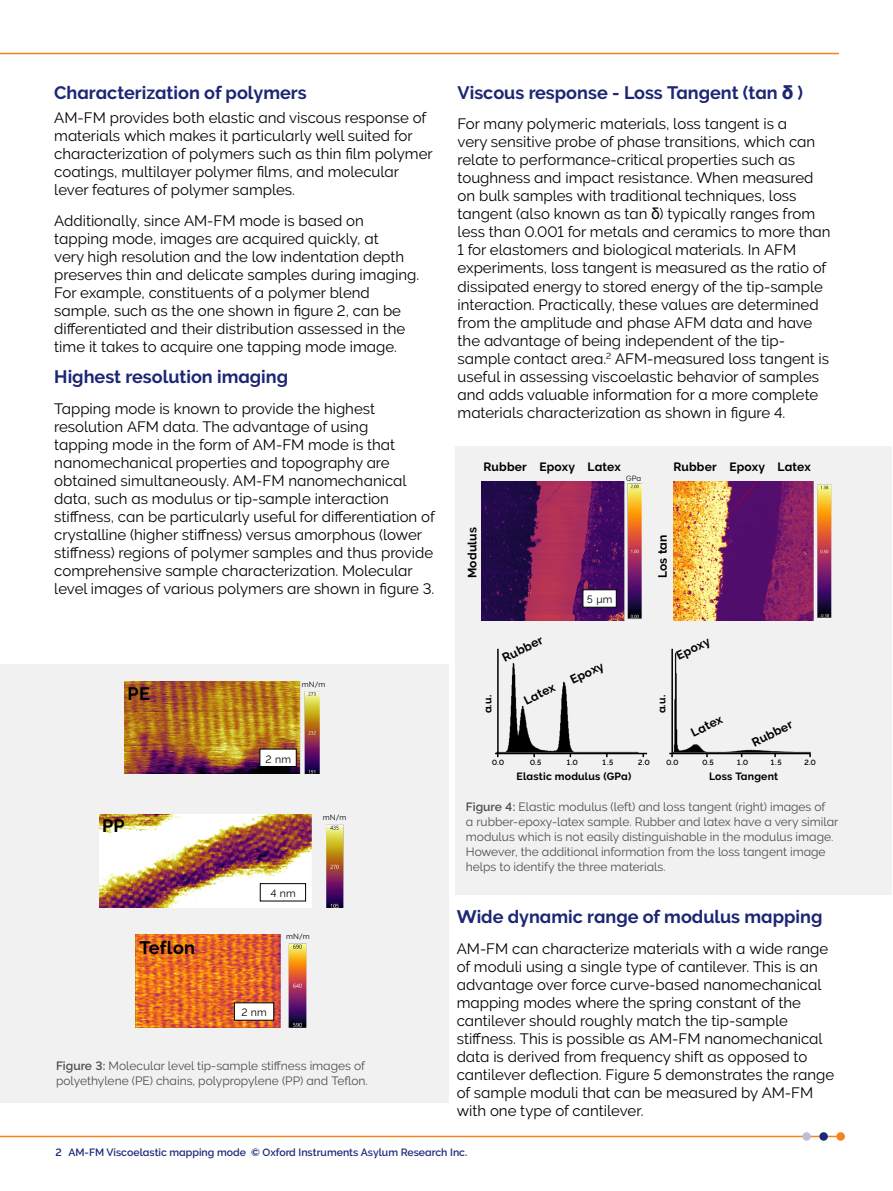
<style>
.page{position:relative;width:893px;height:1191px;background:#fff}
.page>*{position:absolute;margin:0;border:0;box-sizing:border-box;transform-origin:0 0}
.t1{font:18px "Oxford Raleway Bold";color:#1c2674}
.t2{font:18px "Oxford Raleway Bold";letter-spacing:.02em;color:#000}
.t3{font:15px/18px "Oxford Raleway Regular";color:#000}
.t4{font:12px/15px "Oxford Raleway Regular";color:#4d4d4f}
.t5{font:12px "Oxford Raleway Bold";letter-spacing:.02em;color:#000}
.t6{font:700 10.5px "Oxford Raleway Semi";color:#1b2b79}
.t7{font:10.5px "Oxford Raleway Bold";letter-spacing:.02em;color:#000}
.t8{font:10.5px "Oxford Raleway Regular";letter-spacing:.02em;color:#000}
.t9{font:700 7.5px "Oxford Raleway Semi";color:#000}
.t10{font:7.5px "Oxford Raleway Regular";letter-spacing:.02em;color:#000}
.s1{font-family:"Oxford Raleway Semi";font-weight:700}
.s2{font-family:"Tahoma";font-weight:700}
.s3{font-family:"Tahoma"}
</style>
<div class="page">
<hr style="left:0;top:53px;width:839px;height:1px;background:#f5841f">
<hr style="left:0;top:1135px;width:841px;height:2px;background:#f5841f">
<div style="left:836px;top:1132px;width:9px;height:8px;background:#f5841f;border-radius:50%"></div>
<div style="left:819px;top:1132px;width:9px;height:8px;background:#1b2b79;border-radius:50%"></div>
<div style="left:802px;top:1132px;width:9px;height:8px;background:#bdbdd9;border-radius:50%"></div>
<div style="left:0;top:664px;width:449px;height:438px;background:#f1f1f2"></div>
<img style="left:125px;top:681px;width:195px;height:93px">
<img style="left:135px;top:935px;width:172px;height:93px">
<div style="left:455px;top:446px;width:437px;height:449px;background:#f1f1f2"></div>
<img style="left:499px;top:663px;width:139px;height:89px">
<img style="left:673px;top:653px;width:137px;height:99px">
<img style="left:99px;top:814px;width:245px;height:93px">
<img style="left:482px;top:481px;width:160px;height:140px">
<img style="left:674px;top:481px;width:158px;height:140px">
<hr style="left:495px;top:752px;width:152px;height:2px;background:#000">
<hr style="left:669px;top:752px;width:142px;height:2px;background:#000">
<hr style="left:497px;top:649px;width:2px;height:104px;background:#000">
<hr style="left:671px;top:649px;width:2px;height:104px;background:#000">
<svg style="left:583px;top:589px;width:34px;height:18px"></svg>
<svg style="left:260px;top:748px;width:37px;height:19px"></svg>
<svg style="left:260px;top:883px;width:46px;height:18px"></svg>
<svg style="left:234px;top:1002px;width:40px;height:18px"></svg>
<p class="t1" style="left:54px;top:82px;width:254px">Characterization of polymers</p>
<p class="t3" style="left:54px;top:109px;width:380px">AM-FM provides both elastic and viscous response of materials which makes it particularly well suited for characterization of polymers such as thin film polymer coatings, multilayer polymer films, and molecular lever features of polymer samples.</p>
<p class="t3" style="left:54px;top:212px;width:367px">Additionally, since AM-FM mode is based on tapping mode, images are acquired quickly, at<br>very high resolution and the low indentation depth preserves thin and delicate samples during imaging.<br>For example, constituents of a polymer blend sample, such as the one shown in figure 2, can be differentiated and their distribution assessed in the time it takes to acquire one tapping mode image.</p>
<p class="t1" style="left:54px;top:366px;width:235px">Highest resolution imaging</p>
<p class="t3" style="left:54px;top:399px;width:382px">Tapping mode is known to provide the highest resolution AFM data. The advantage of using<br>tapping mode in the form of AM-FM mode is that nanomechanical properties and topography are obtained simultaneously. AM-FM nanomechanical data, such as modulus or tip-sample interaction stiffness, can be particularly useful for differentiation of crystalline (higher stiffness) versus amorphous (lower stiffness) regions of polymer samples and thus provide comprehensive sample characterization. Molecular level images of various polymers are shown in figure 3.</p>
<p class="t2" style="left:127px;top:683px;width:24px">PE</p>
<p class="t2" style="left:102px;top:815px;width:24px">PP</p>
<p class="t2" style="left:139px;top:937px;width:57px">Teflon</p>
<p class="t10" style="left:302px;top:679px;width:25px">mN/m</p>
<p class="t8" style="left:265px;top:753px;width:27px">2 nm</p>
<p class="t10" style="left:323px;top:813px;width:25px">mN/m</p>
<p class="t8" style="left:270px;top:887px;width:27px">4 nm</p>
<p class="t10" style="left:286px;top:932px;width:25px">mN/m</p>
<p class="t8" style="left:241px;top:1006px;width:27px">2 nm</p>
<p class="t4" style="left:56px;top:1058px;width:313px"><span class="s1">Figure 3:</span> Molecular level tip-sample stiffness images of polyethylene (PE) chains, polypropylene (PP) and Teflon.</p>
<p class="t1" style="left:458px;top:82px;width:347px">Viscous response - Loss Tangent (tan <span class="s2">δ</span> δ)</p>
<p class="t3" style="left:458px;top:115px;width:374px">For many polymeric materials, loss tangent is a<br>very sensitive probe of phase transitions, which can relate to performance-critical properties such as toughness and impact resistance. When measured on bulk samples with traditional techniques, loss tangent (also known as tan <span class="s3">δ</span>) typically ranges from less than 0.001 for metals and ceramics to more than 1 for elastomers and biological materials. In AFM experiments, loss tangent is measured as the ratio of dissipated energy to stored energy of the tip-sample interaction. Practically, these values are determined from the amplitude and phase AFM data and have the advantage of being independent of the tip&shy;sample contact area.<sup>2</sup> AFM-measured loss tangent is useful in assessing viscoelastic behavior of samples and adds valuable information for a more complete materials characterization as shown in figure 4.</p>
<p class="t5" style="left:483px;top:460px;width:139px">Rubber Epoxy Latex</p>
<p class="t5" style="left:673px;top:460px;width:139px">Rubber Epoxy Latex</p>
<p class="t10" style="left:626px;top:474px;width:17px">GPa</p>
<p class="t5" style="left:465px;top:578px;width:53px;rotate:-90deg">Modulus</p>
<p class="t8" style="left:587px;top:593px;width:28px">5 μm</p>
<p class="t5" style="left:656px;top:578px;width:45px;rotate:-90deg">Los tan</p>
<p class="t5" style="left:500px;top:652px;width:45px;rotate:-26deg">Rubber</p>
<p class="t5" style="left:568px;top:674px;width:37px;rotate:-26deg">Epoxy</p>
<p class="t5" style="left:521px;top:694px;width:35px;rotate:-26deg">Latex</p>
<p class="t7" style="left:482px;top:713px;width:20px;rotate:-90deg">a.u.</p>
<p class="t7" style="left:656px;top:713px;width:20px;rotate:-90deg">a.u.</p>
<p class="t5" style="left:674px;top:650px;width:37px;rotate:-26deg">Epoxy</p>
<p class="t5" style="left:689px;top:727px;width:35px;rotate:-26deg">Latex</p>
<p class="t5" style="left:750px;top:736px;width:45px;rotate:-26deg">Rubber</p>
<p class="t9" style="left:492px;top:758px;width:13px">0.0</p>
<p class="t9" style="left:530px;top:758px;width:13px">0.5</p>
<p class="t9" style="left:566px;top:758px;width:13px">1.0</p>
<p class="t9" style="left:602px;top:758px;width:13px">1.5</p>
<p class="t9" style="left:638px;top:758px;width:13px">2.0</p>
<p class="t9" style="left:666px;top:758px;width:13px">0.0</p>
<p class="t9" style="left:702px;top:758px;width:13px">0.5</p>
<p class="t9" style="left:736px;top:758px;width:13px">1.0</p>
<p class="t9" style="left:770px;top:758px;width:13px">1.5</p>
<p class="t9" style="left:804px;top:758px;width:13px">2.0</p>
<p class="t7" style="left:516px;top:770px;width:116px">Elastic modulus (GPa)</p>
<p class="t7" style="left:709px;top:770px;width:71px">Loss Tangent</p>
<p class="t4" style="left:466px;top:799px;width:374px"><span class="s1">Figure 4:</span> Elastic modulus (left) and loss tangent (right) images of<br>a rubber-epoxy-latex sample. Rubber and latex have a very similar modulus which is not easily distinguishable in the modulus image.<br>However, the additional information from the loss tangent image helps to identify the three materials.</p>
<p class="t1" style="left:457px;top:906px;width:367px">Wide dynamic range of modulus mapping</p>
<p class="t3" style="left:457px;top:939px;width:379px">AM-FM can characterize materials with a wide range of moduli using a single type of cantilever. This is an advantage over force curve-based nanomechanical mapping modes where the spring constant of the cantilever should roughly match the tip-sample stiffness. This is possible as AM-FM nanomechanical data is derived from frequency shift as opposed to cantilever deflection. Figure 5 demonstrates the range of sample moduli that can be measured by AM-FM with one type of cantilever.</p>
<p class="t6" style="left:55px;top:1145px;width:414px">2 AM-FM Viscoelastic mapping mode © Oxford Instruments Asylum Research Inc.</p>
</div>
